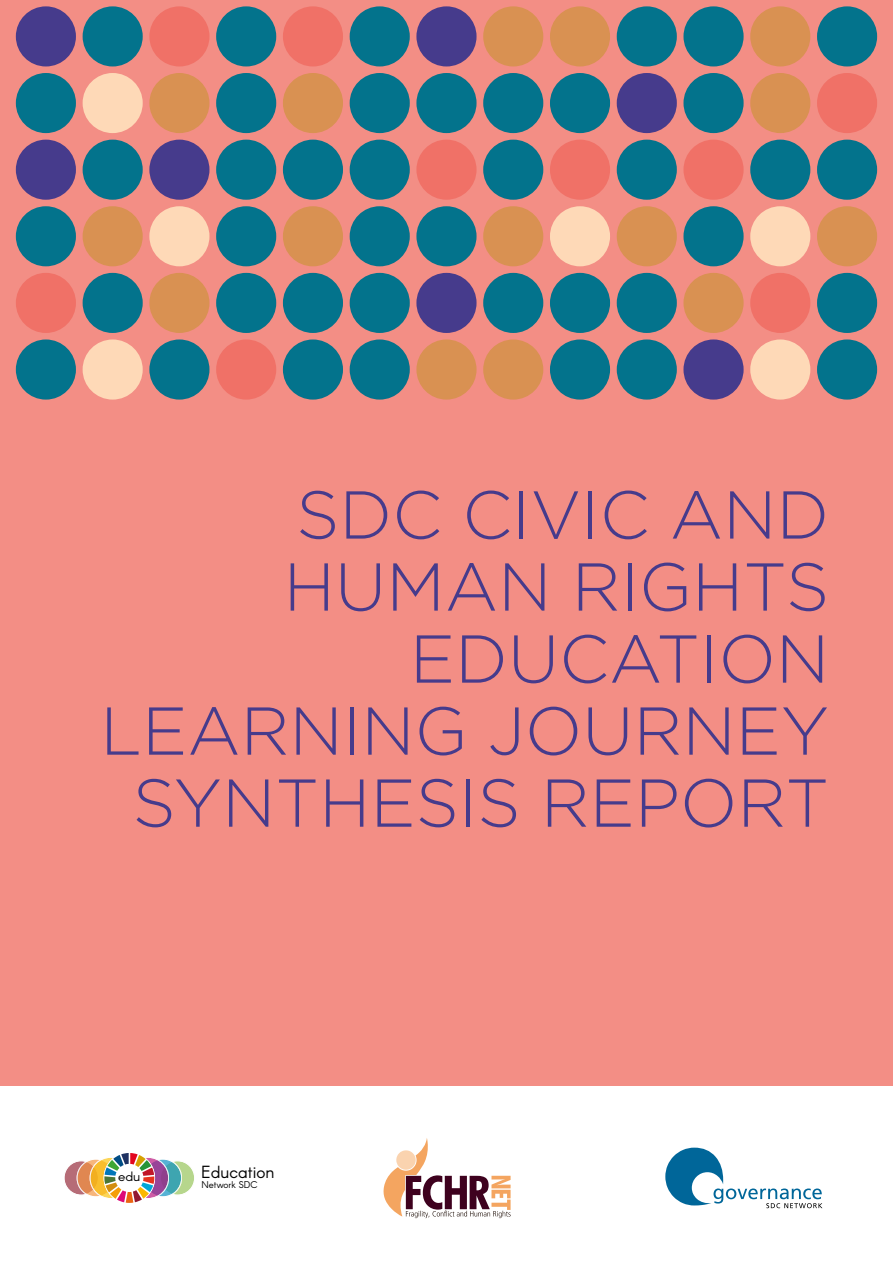
<style>
.page{position:relative;width:893px;height:1263px;background:#fff}
.page>*{position:absolute;margin:0;border:0;box-sizing:border-box;transform-origin:0 0}
.t1{font:300 67.5px/72px "Gotham";color:#463b8c;text-align:right}
.t2{font:17.25px "Arcon";color:#000}
.t3{font:13.35px "Arcon";color:#000;scale:1.05 1}
.t4{font:9.6px "Arcon";color:#000}
</style>
<div class="page">
<div style="left:0;top:0;width:893px;height:1085px;background:#f38e85"></div>
<svg style="left:383px;top:1138px;width:128px;height:80px"></svg>
<svg style="left:665px;top:1147px;width:157px;height:61px"></svg>
<svg style="left:64px;top:1161px;width:34px;height:34px"></svg>
<div style="left:64px;top:1160px;width:35px;height:35px;border:1px solid #fff;border-radius:50%"></div>
<svg style="left:77px;top:1159px;width:38px;height:38px"></svg>
<div style="left:77px;top:1159px;width:38px;height:38px;border:1px solid #fff;border-radius:50%"></div>
<svg style="left:90px;top:1157px;width:41px;height:41px"></svg>
<div style="left:90px;top:1157px;width:42px;height:42px;border:1px solid #fff;border-radius:50%"></div>
<svg style="left:160px;top:1161px;width:35px;height:34px"></svg>
<div style="left:160px;top:1160px;width:35px;height:35px;border:1px solid #fff;border-radius:50%"></div>
<svg style="left:144px;top:1159px;width:38px;height:38px"></svg>
<div style="left:144px;top:1159px;width:38px;height:38px;border:1px solid #fff;border-radius:50%"></div>
<svg style="left:127px;top:1157px;width:42px;height:41px"></svg>
<div style="left:127px;top:1157px;width:42px;height:42px;border:1px solid #fff;border-radius:50%"></div>
<svg style="left:104px;top:1153px;width:50px;height:50px"></svg>
<div style="left:16px;top:6px;width:60px;height:60px;background:#463b8c;border-radius:50%"></div>
<div style="left:16px;top:206px;width:60px;height:60px;background:#03738c;border-radius:50%"></div>
<div style="left:16px;top:73px;width:60px;height:60px;background:#03738c;border-radius:50%"></div>
<div style="left:16px;top:273px;width:60px;height:60px;background:#f07167;border-radius:50%"></div>
<div style="left:16px;top:140px;width:60px;height:60px;background:#463b8c;border-radius:50%"></div>
<div style="left:16px;top:339px;width:60px;height:61px;background:#03738c;border-radius:50%"></div>
<div style="left:83px;top:6px;width:60px;height:60px;background:#03738c;border-radius:50%"></div>
<div style="left:83px;top:206px;width:60px;height:60px;background:#d99152;border-radius:50%"></div>
<div style="left:83px;top:73px;width:60px;height:60px;background:#fed9b7;border-radius:50%"></div>
<div style="left:83px;top:273px;width:60px;height:60px;background:#03738c;border-radius:50%"></div>
<div style="left:83px;top:140px;width:60px;height:60px;background:#03738c;border-radius:50%"></div>
<div style="left:83px;top:339px;width:60px;height:61px;background:#fed9b7;border-radius:50%"></div>
<div style="left:149px;top:6px;width:60px;height:60px;background:#f07167;border-radius:50%"></div>
<div style="left:149px;top:206px;width:60px;height:60px;background:#fed9b7;border-radius:50%"></div>
<div style="left:149px;top:73px;width:60px;height:60px;background:#d99152;border-radius:50%"></div>
<div style="left:149px;top:273px;width:60px;height:60px;background:#d99152;border-radius:50%"></div>
<div style="left:149px;top:140px;width:60px;height:60px;background:#463b8c;border-radius:50%"></div>
<div style="left:149px;top:339px;width:60px;height:61px;background:#03738c;border-radius:50%"></div>
<div style="left:216px;top:6px;width:60px;height:60px;background:#03738c;border-radius:50%"></div>
<div style="left:216px;top:206px;width:60px;height:60px;background:#03738c;border-radius:50%"></div>
<div style="left:216px;top:73px;width:60px;height:60px;background:#03738c;border-radius:50%"></div>
<div style="left:216px;top:273px;width:60px;height:60px;background:#03738c;border-radius:50%"></div>
<div style="left:216px;top:140px;width:60px;height:60px;background:#03738c;border-radius:50%"></div>
<div style="left:216px;top:339px;width:60px;height:61px;background:#f07167;border-radius:50%"></div>
<div style="left:283px;top:6px;width:60px;height:60px;background:#f07167;border-radius:50%"></div>
<div style="left:283px;top:206px;width:60px;height:60px;background:#d99152;border-radius:50%"></div>
<div style="left:283px;top:73px;width:60px;height:60px;background:#d99152;border-radius:50%"></div>
<div style="left:283px;top:273px;width:60px;height:60px;background:#03738c;border-radius:50%"></div>
<div style="left:283px;top:140px;width:60px;height:60px;background:#03738c;border-radius:50%"></div>
<div style="left:283px;top:339px;width:60px;height:61px;background:#03738c;border-radius:50%"></div>
<div style="left:350px;top:6px;width:60px;height:60px;background:#03738c;border-radius:50%"></div>
<div style="left:350px;top:206px;width:60px;height:60px;background:#03738c;border-radius:50%"></div>
<div style="left:350px;top:73px;width:60px;height:60px;background:#03738c;border-radius:50%"></div>
<div style="left:350px;top:273px;width:60px;height:60px;background:#03738c;border-radius:50%"></div>
<div style="left:350px;top:140px;width:60px;height:60px;background:#03738c;border-radius:50%"></div>
<div style="left:350px;top:339px;width:60px;height:61px;background:#03738c;border-radius:50%"></div>
<div style="left:416px;top:6px;width:61px;height:60px;background:#463b8c;border-radius:50%"></div>
<div style="left:416px;top:206px;width:61px;height:60px;background:#03738c;border-radius:50%"></div>
<div style="left:416px;top:73px;width:61px;height:60px;background:#03738c;border-radius:50%"></div>
<div style="left:416px;top:273px;width:61px;height:60px;background:#463b8c;border-radius:50%"></div>
<div style="left:416px;top:140px;width:61px;height:60px;background:#f07167;border-radius:50%"></div>
<div style="left:416px;top:339px;width:61px;height:61px;background:#d99152;border-radius:50%"></div>
<div style="left:483px;top:6px;width:60px;height:60px;background:#d99152;border-radius:50%"></div>
<div style="left:483px;top:206px;width:60px;height:60px;background:#d99152;border-radius:50%"></div>
<div style="left:483px;top:73px;width:60px;height:60px;background:#03738c;border-radius:50%"></div>
<div style="left:483px;top:273px;width:60px;height:60px;background:#03738c;border-radius:50%"></div>
<div style="left:483px;top:140px;width:60px;height:60px;background:#03738c;border-radius:50%"></div>
<div style="left:483px;top:339px;width:60px;height:61px;background:#d99152;border-radius:50%"></div>
<div style="left:550px;top:6px;width:60px;height:60px;background:#d99152;border-radius:50%"></div>
<div style="left:550px;top:206px;width:60px;height:60px;background:#fed9b7;border-radius:50%"></div>
<div style="left:550px;top:73px;width:60px;height:60px;background:#03738c;border-radius:50%"></div>
<div style="left:550px;top:273px;width:60px;height:60px;background:#03738c;border-radius:50%"></div>
<div style="left:550px;top:140px;width:60px;height:60px;background:#f07167;border-radius:50%"></div>
<div style="left:550px;top:339px;width:60px;height:61px;background:#03738c;border-radius:50%"></div>
<div style="left:617px;top:6px;width:60px;height:60px;background:#03738c;border-radius:50%"></div>
<div style="left:617px;top:206px;width:60px;height:60px;background:#d99152;border-radius:50%"></div>
<div style="left:617px;top:73px;width:60px;height:60px;background:#463b8c;border-radius:50%"></div>
<div style="left:617px;top:273px;width:60px;height:60px;background:#03738c;border-radius:50%"></div>
<div style="left:617px;top:140px;width:60px;height:60px;background:#03738c;border-radius:50%"></div>
<div style="left:617px;top:339px;width:60px;height:61px;background:#03738c;border-radius:50%"></div>
<div style="left:683px;top:6px;width:61px;height:60px;background:#03738c;border-radius:50%"></div>
<div style="left:683px;top:206px;width:61px;height:60px;background:#03738c;border-radius:50%"></div>
<div style="left:683px;top:73px;width:61px;height:60px;background:#03738c;border-radius:50%"></div>
<div style="left:683px;top:273px;width:61px;height:60px;background:#d99152;border-radius:50%"></div>
<div style="left:683px;top:140px;width:61px;height:60px;background:#f07167;border-radius:50%"></div>
<div style="left:683px;top:339px;width:61px;height:61px;background:#463b8c;border-radius:50%"></div>
<div style="left:750px;top:6px;width:60px;height:60px;background:#d99152;border-radius:50%"></div>
<div style="left:750px;top:206px;width:60px;height:60px;background:#fed9b7;border-radius:50%"></div>
<div style="left:750px;top:73px;width:60px;height:60px;background:#d99152;border-radius:50%"></div>
<div style="left:750px;top:273px;width:60px;height:60px;background:#f07167;border-radius:50%"></div>
<div style="left:750px;top:140px;width:60px;height:60px;background:#03738c;border-radius:50%"></div>
<div style="left:750px;top:339px;width:60px;height:61px;background:#fed9b7;border-radius:50%"></div>
<div style="left:817px;top:6px;width:60px;height:60px;background:#03738c;border-radius:50%"></div>
<div style="left:817px;top:206px;width:60px;height:60px;background:#d99152;border-radius:50%"></div>
<div style="left:817px;top:73px;width:60px;height:60px;background:#f07167;border-radius:50%"></div>
<div style="left:817px;top:273px;width:60px;height:60px;background:#03738c;border-radius:50%"></div>
<div style="left:817px;top:140px;width:60px;height:60px;background:#03738c;border-radius:50%"></div>
<div style="left:817px;top:339px;width:60px;height:61px;background:#03738c;border-radius:50%"></div>
<p class="t1" style="left:100px;top:477px;width:730px">SDC CIVIC AND<br>HUMAN RIGHTS<br>EDUCATION<br>LEARNING JOURNEY<br>SYNTHESIS REPORT</p>
<p class="t3" style="left:118px;top:1168px;width:23px">edu</p>
<p class="t2" style="left:201px;top:1161px;width:75px">Education</p>
<p class="t4" style="left:202px;top:1178px;width:58px">Network SDC</p>
</div>
